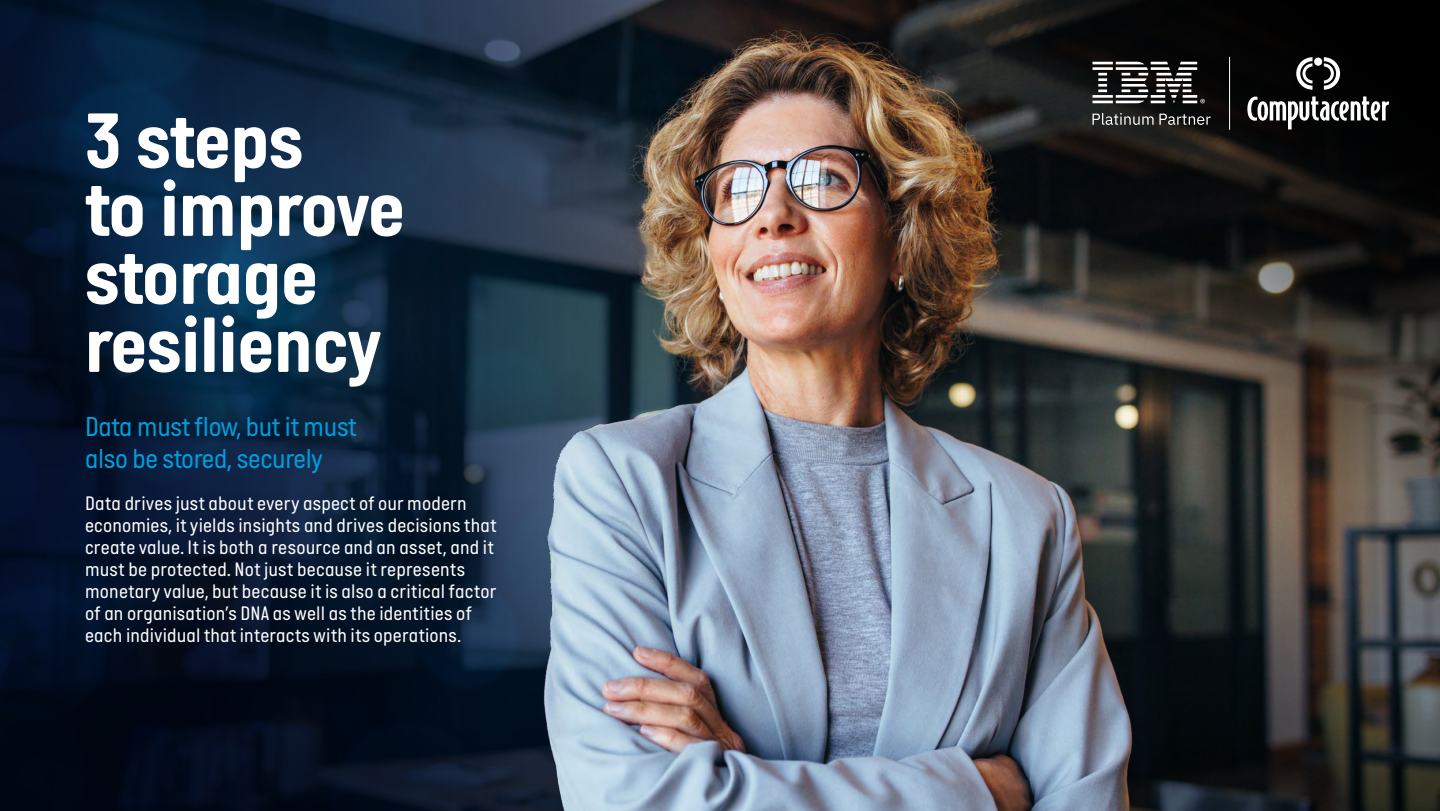
<style>
.page{position:relative;width:1440px;height:811px;background:#fff}
.page>*{position:absolute;margin:0;border:0;box-sizing:border-box;transform-origin:0 0}
.t1{font:700 80px/68px "Italian Plate No One";color:#fff}
.t2{font:28px/32px "Italian Plate No One";letter-spacing:-.01em;color:#009ddc}
.Intro_Text_11pt{font:20px/22px "Italian Plate No One";letter-spacing:.01em;color:#fff}
</style>
<div class="page">
<img style="left:0;top:0;width:459px;height:811px">
<img style="left:459px;top:0;width:981px;height:811px">
<div style="left:12px;top:37px;width:465px;height:421px;background:#009ddc;opacity:.25"></div>
<hr style="left:1229px;top:57px;width:1px;height:72px;background:#fff">
<svg style="left:1247px;top:96px;width:142px;height:33px"></svg>
<svg style="left:1296px;top:57px;width:17px;height:33px"></svg>
<svg style="left:1324px;top:57px;width:16px;height:33px"></svg>
<div style="left:1314px;top:58px;width:8px;height:8px;background:#fff;border-radius:50%"></div>
<svg style="left:1093px;top:113px;width:118px;height:12px"></svg>
<svg style="left:1093px;top:62px;width:112px;height:41px"></svg>
<p class="t1" style="left:85px;top:106px;width:321px">3 steps<br>to improve storage resiliency</p>
<p class="t2" style="left:85px;top:411px;width:273px">Data must flow, but it must also be stored, securely</p>
<p class="Intro_Text_11pt" style="left:85px;top:492px;width:413px">Data drives just about every aspect of our modern economies, it yields insights and drives decisions that create value. It is both a resource and an asset, and it must be protected. Not just because it represents monetary value, but because it is also a critical factor of an organisation’s DNA as well as the identities of each individual that interacts with its operations.</p>
</div>
